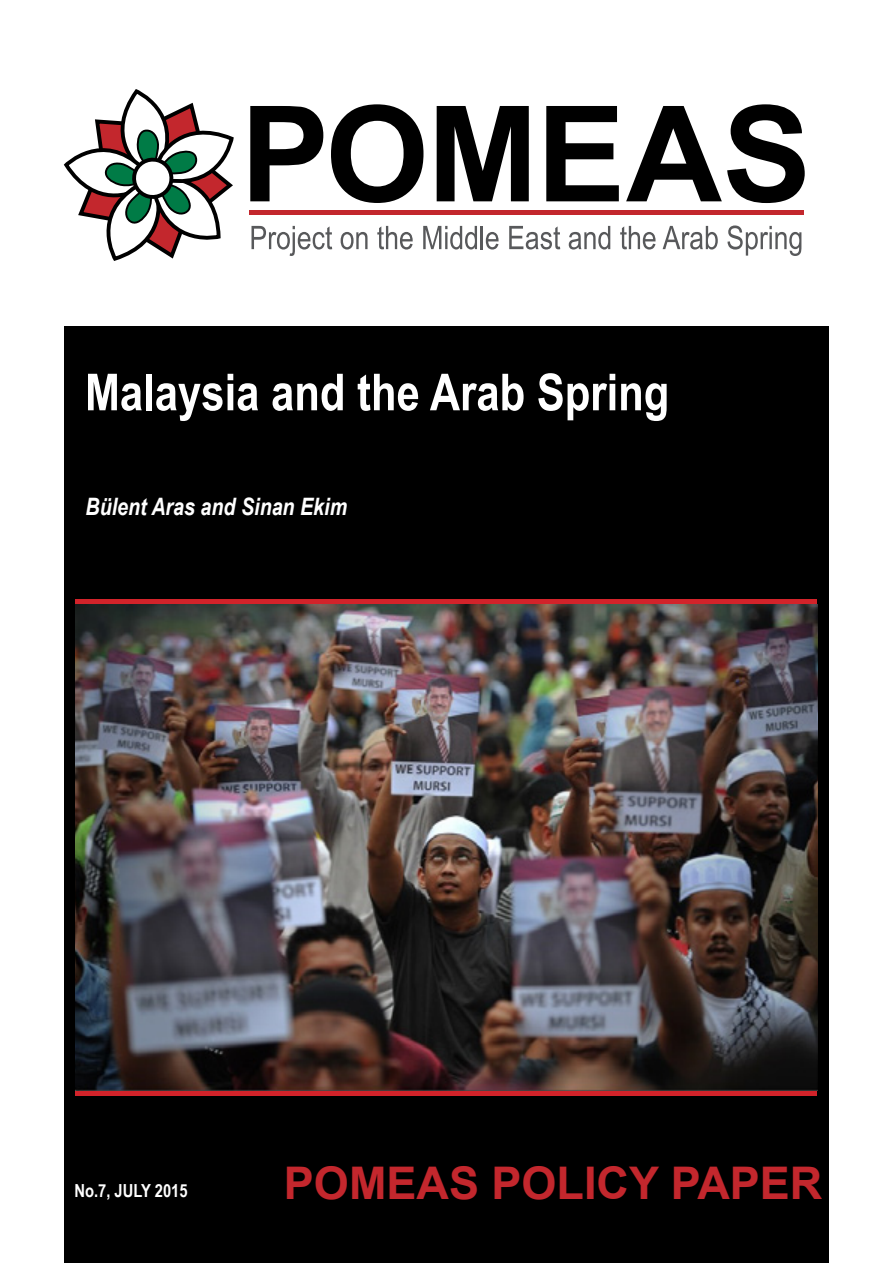
<style>
.page{position:relative;width:893px;height:1263px;background:#fff}
.page>*{position:absolute;margin:0;border:0;box-sizing:border-box;transform-origin:0 0}
.t1{font:700 51px "Arial Narrow";color:#fff}
.t2{font:700 45px "Arial";color:#c3272d}
.t3{font:italic 700 24px "Arial Narrow";color:#fff}
.t4{font:700 18px "Arial Narrow";color:#fff}
</style>
<div class="page">
<svg style="left:63px;top:91px;width:171px;height:170px"></svg>
<svg style="left:250px;top:106px;width:73px;height:95px"></svg>
<svg style="left:331px;top:104px;width:92px;height:99px"></svg>
<svg style="left:437px;top:106px;width:92px;height:95px"></svg>
<svg style="left:546px;top:106px;width:73px;height:95px"></svg>
<svg style="left:626px;top:104px;width:179px;height:99px"></svg>
<svg style="left:251px;top:226px;width:81px;height:30px"></svg>
<svg style="left:341px;top:232px;width:27px;height:18px"></svg>
<svg style="left:377px;top:226px;width:36px;height:24px"></svg>
<svg style="left:423px;top:226px;width:54px;height:24px"></svg>
<hr style="left:481px;top:226px;width:2px;height:23px;background:#58595b">
<svg style="left:486px;top:232px;width:13px;height:18px"></svg>
<svg style="left:509px;top:226px;width:51px;height:24px"></svg>
<svg style="left:569px;top:226px;width:41px;height:24px"></svg>
<svg style="left:620px;top:226px;width:35px;height:24px"></svg>
<svg style="left:663px;top:226px;width:55px;height:24px"></svg>
<svg style="left:727px;top:225px;width:74px;height:31px"></svg>
<div style="left:250px;top:210px;width:554px;height:5px;background:#c3272d"></div>
<div style="left:64px;top:326px;width:765px;height:937px;background:#000"></div>
<div style="left:76px;top:1091px;width:741px;height:5px;background:#d2232a"></div>
<div style="left:76px;top:599px;width:741px;height:5px;background:#d2232a"></div>
<img style="left:76px;top:604px;width:741px;height:487px">
<p class="t1" style="left:85px;top:354px;width:586px">Malaysia and the Arab Spring</p>
<p class="t3" style="left:86px;top:488px;width:263px">Bülent Aras and Sinan Ekim</p>
<p class="t4" style="left:74px;top:1177px;width:115px">No.7, JULY 2015</p>
<p class="t2" style="left:284px;top:1151px;width:540px">POMEAS POLICY PAPER</p>
</div>
